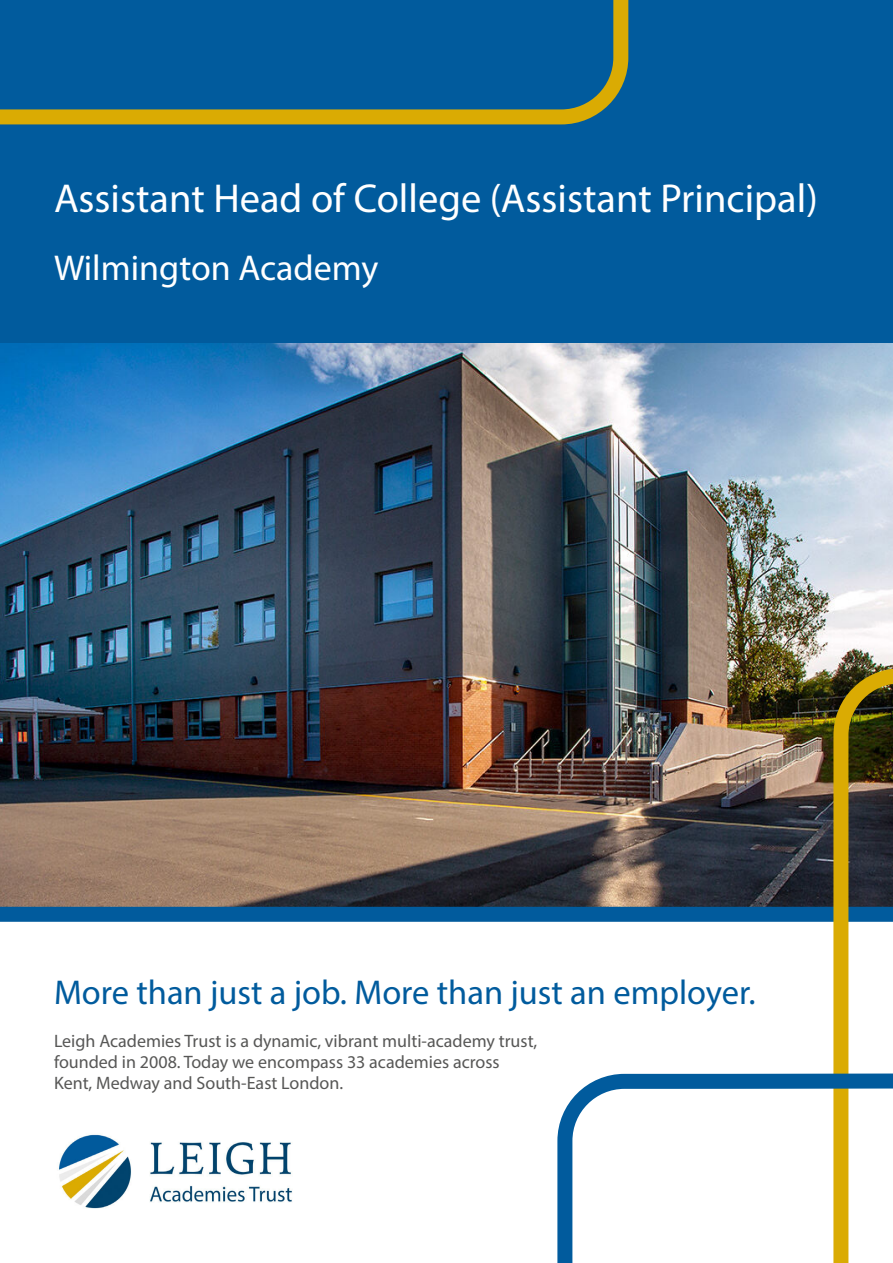
<style>
.page{position:relative;width:893px;height:1263px;background:#fff}
.page>*{position:absolute;margin:0;border:0;box-sizing:border-box;transform-origin:0 0}
.t1{font:40.5px "Myriad Pro";color:#fff}
.t2{font:36px "Myriad Pro";color:#fff}
.t3{font:34.5px "Myriad Pro";color:#015b9d}
.t4{font:18px/21px "Myriad Pro";color:#575756}
</style>
<div class="page">
<div style="left:0;top:0;width:893px;height:344px;background:#015b9d"></div>
<img style="left:0;top:344px;width:893px;height:383px">
<svg style="left:0;top:0;width:629px;height:125px"></svg>
<img style="left:0;top:727px;width:826px;height:195px">
<svg style="left:826px;top:661px;width:67px;height:405px"></svg>
<svg style="left:557px;top:1066px;width:336px;height:197px"></svg>
<img style="left:58px;top:1134px;width:234px;height:75px">
<h1 class="t1" style="left:54px;top:173px;width:765px">Assistant Head of College (Assistant Principal)</h1>
<h2 class="t2" style="left:54px;top:246px;width:326px">Wilmington Academy</h2>
<h3 class="t3" style="left:54px;top:971px;width:703px">More than just a job. More than just an employer.</h3>
<p class="t4" style="left:54px;top:1030px;width:485px">Leigh Academies Trust is a dynamic, vibrant multi-academy trust, founded in 2008. Today we encompass 33 academies across<br>Kent, Medway and South-East London.</p>
</div>
